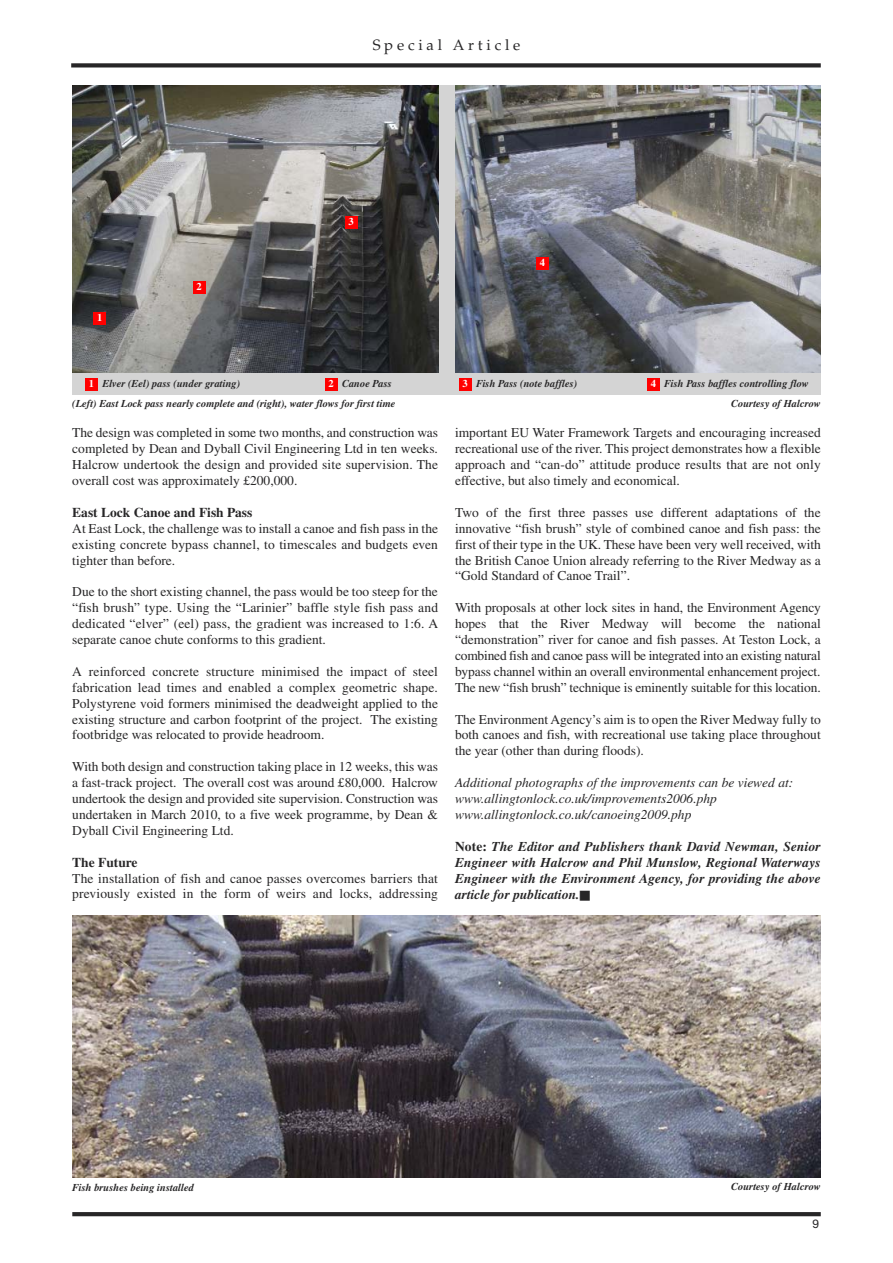
<style>
.page{position:relative;width:893px;height:1263px;background:#fff}
.page>*{position:absolute;margin:0;border:0;box-sizing:border-box;transform-origin:0 0}
.t1{font:15px "Palatino";letter-spacing:.25em;color:#272627}
.t2{font:13.5px/15.9px "Times";color:#272627;text-align:justify}
.t3{font:italic 700 13.5px/15.9px "Times";color:#272627;text-align:justify}
.t4{font:italic 13.5px/15.9px "Times";color:#272627}
.t5{font:700 13.5px "Times";color:#272627}
.t6{font:12px "Helvetica Neue";color:#272627}
.t7{font:italic 700 10.5px "Times";color:#272627}
.t8{font:700 10.5px "Times";color:#fff}
.s1{font-style:normal;color:#fff}
.s2{font-style:normal}
</style>
<div class="page">
<img style="left:72px;top:916px;width:749px;height:262px">
<div style="left:72px;top:85px;width:749px;height:310px;background:#d4d4d4"></div>
<img style="left:72px;top:86px;width:366px;height:287px">
<img style="left:455px;top:86px;width:366px;height:287px">
<div style="left:93px;top:312px;width:13px;height:13px;background:#f00"></div>
<div style="left:193px;top:281px;width:13px;height:13px;background:#f00"></div>
<div style="left:345px;top:216px;width:13px;height:13px;background:#f00"></div>
<div style="left:536px;top:257px;width:13px;height:13px;background:#f00"></div>
<div style="left:85px;top:378px;width:13px;height:13px;background:#f00"></div>
<div style="left:325px;top:378px;width:12px;height:13px;background:#f00"></div>
<div style="left:459px;top:378px;width:13px;height:13px;background:#f00"></div>
<div style="left:647px;top:378px;width:13px;height:13px;background:#f00"></div>
<svg style="left:72px;top:1212px;width:749px;height:4px;background:#2b2a2b"></svg>
<div style="left:71px;top:63px;width:750px;height:5px;background:#272627"></div>
<p class="t8" style="left:97px;top:313px;width:7px">1</p>
<p class="t8" style="left:196px;top:282px;width:7px">2</p>
<p class="t1" style="left:373px;top:39px;width:149px">Special Article</p>
<p class="t8" style="left:348px;top:218px;width:7px">3</p>
<p class="t8" style="left:540px;top:259px;width:7px">4</p>
<p class="t7" style="left:89px;top:380px;width:153px"><span class="s1">1</span> Elver (Eel) pass (under grating)</p>
<p class="t7" style="left:328px;top:380px;width:65px"><span class="s1">2</span> Canoe Pass</p>
<p class="t7" style="left:462px;top:380px;width:116px"><span class="s1">3</span> Fish Pass (note baffles)</p>
<p class="t7" style="left:651px;top:380px;width:160px"><span class="s1">4</span> Fish Pass baffles controlling flow</p>
<p class="t7" style="left:72px;top:400px;width:325px">(Left) East Lock pass nearly complete and (right), water flows for first time</p>
<p class="t7" style="left:731px;top:400px;width:91px">Courtesy of Halcrow</p>
<p class="t2" style="left:72px;top:426px;width:367px">The design was completed in some two months, and construction was completed by Dean and Dyball Civil Engineering Ltd in ten weeks.<br>Halcrow undertook the design and provided site supervision. The overall cost was approximately £200,000.</p>
<p class="t5" style="left:72px;top:507px;width:182px">East Lock Canoe and Fish Pass</p>
<p class="t2" style="left:72px;top:522px;width:367px">At East Lock, the challenge was to install a canoe and fish pass in the existing concrete bypass channel, to timescales and budgets even tighter than before.</p>
<p class="t2" style="left:72px;top:585px;width:367px">Due to the short existing channel, the pass would be too steep for the “fish brush” type. Using the “Larinier” baffle style fish pass and dedicated “elver” (eel) pass, the gradient was increased to 1:6. A separate canoe chute conforms to this gradient.</p>
<p class="t2" style="left:72px;top:665px;width:367px">A reinforced concrete structure minimised the impact of steel fabrication lead times and enabled a complex geometric shape.<br>Polystyrene void formers minimised the deadweight applied to the existing structure and carbon footprint of the project. The existing footbridge was relocated to provide headroom.</p>
<p class="t2" style="left:72px;top:760px;width:367px">With both design and construction taking place in 12 weeks, this was a fast-track project. The overall cost was around £80,000. Halcrow undertook the design and provided site supervision. Construction was undertaken in March 2010, to a five week programme, by Dean &amp; Dyball Civil Engineering Ltd.</p>
<p class="t5" style="left:72px;top:857px;width:67px">The Future</p>
<p class="t2" style="left:72px;top:871px;width:367px">The installation of fish and canoe passes overcomes barriers that previously existed in the form of weirs and locks, addressing</p>
<p class="t2" style="left:455px;top:426px;width:367px">important EU Water Framework Targets and encouraging increased recreational use of the river. This project demonstrates how a flexible approach and “can-do” attitude produce results that are not only effective, but also timely and economical.</p>
<p class="t2" style="left:455px;top:506px;width:367px">Two of the first three passes use different adaptations of the innovative “fish brush” style of combined canoe and fish pass: the first of their type in the UK. These have been very well received, with the British Canoe Union already referring to the River Medway as a “Gold Standard of Canoe Trail”.</p>
<p class="t2" style="left:455px;top:601px;width:367px">With proposals at other lock sites in hand, the Environment Agency hopes that the River Medway will become the national “demonstration” river for canoe and fish passes. At Teston Lock, a combined fish and canoe pass will be integrated into an existing natural bypass channel within an overall environmental enhancement project.<br>The new “fish brush” technique is eminently suitable for this location.</p>
<p class="t2" style="left:455px;top:712px;width:367px">The Environment Agency’s aim is to open the River Medway fully to both canoes and fish, with recreational use taking place throughout the year (other than during floods).</p>
<p class="t4" style="left:455px;top:776px;width:340px">Additional photographs of the improvements can be viewed at: www.allingtonlock.co.uk/improvements2006.php www.allingtonlock.co.uk/canoeing2009.php</p>
<p class="t3" style="left:455px;top:840px;width:367px"><span class="s2">Note:</span> The Editor and Publishers thank David Newman, Senior Engineer with Halcrow and Phil Munslow, Regional Waterways Engineer with the Environment Agency, for providing the above article for publication.■</p>
<p class="t7" style="left:72px;top:1183px;width:123px">Fish brushes being installed</p>
<p class="t7" style="left:731px;top:1183px;width:91px">Courtesy of Halcrow</p>
<p class="t6" style="left:812px;top:1220px;width:8px">9</p>
</div>
